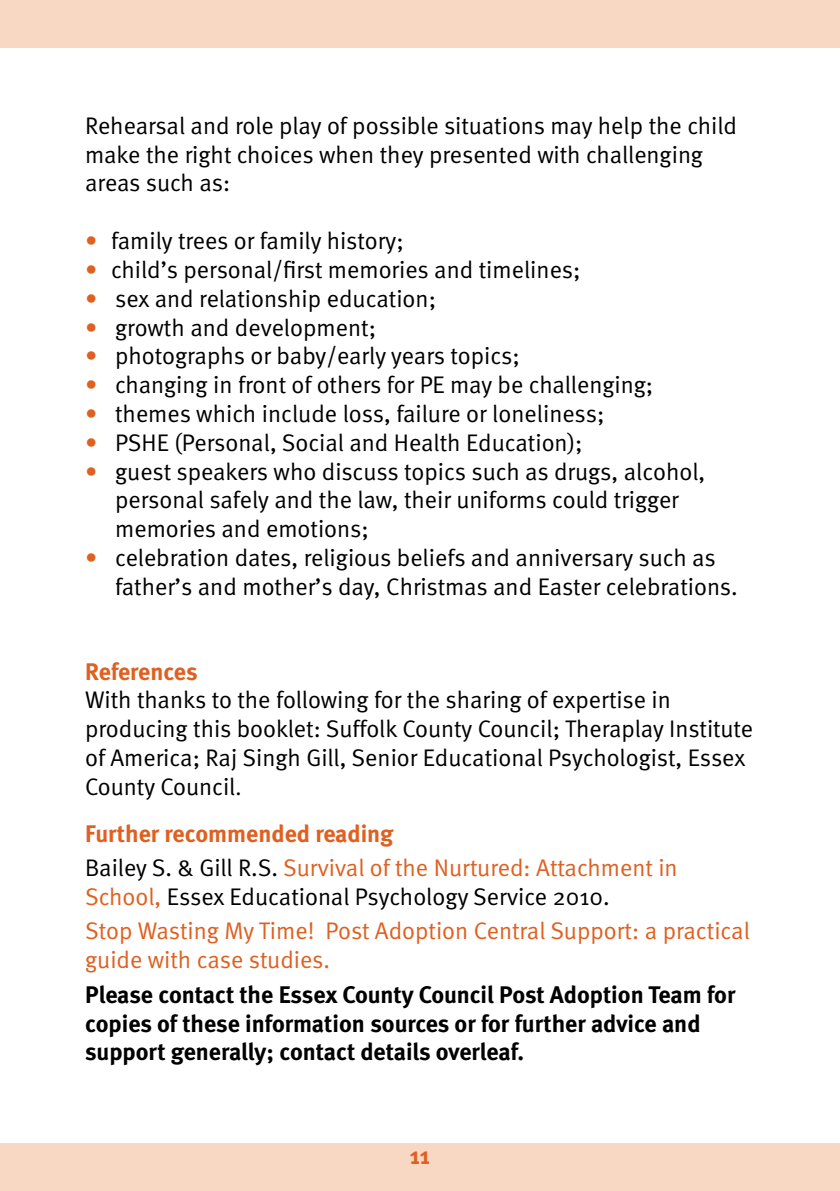
<style>
.page{position:relative;width:840px;height:1191px;background:#fff}
.page>*{position:absolute;margin:0;border:0;box-sizing:border-box;transform-origin:0 0}
.t1{font:24px/28.8px "Meta Normal";color:#000}
.t2{font:700 24px/28.8px "Meta";color:#000}
.t3{font:24px/28.8px "Meta Normal";color:#df6020}
.t4{font:700 24px "Meta";color:#df6020}
.s1{color:#df6020}
.s2{font-size:22px}
</style>
<div class="page">
<div style="left:0;top:0;width:839px;height:47px;background:#f8d8c2"></div>
<div style="left:0;top:1143px;width:839px;height:48px;background:#f8d8c2"></div>
<p class="t1" style="left:85px;top:111px;width:653px">Rehearsal and role play of possible situations may help the child make the right choices when they presented with challenging areas such as:</p>
<p class="t1" style="left:85px;top:226px;width:320px"><span class="s1">•</span> family trees or family history;</p>
<p class="t1" style="left:85px;top:255px;width:496px"><span class="s1">•</span> child’s personal/first memories and timelines;</p>
<p class="t1" style="left:85px;top:284px;width:352px"><span class="s1">•</span> sex and relationship education;</p>
<p class="t1" style="left:85px;top:312px;width:292px"><span class="s1">•</span> growth and development;</p>
<p class="t1" style="left:85px;top:341px;width:436px"><span class="s1">•</span> photographs or baby/early years topics;</p>
<p class="t1" style="left:85px;top:370px;width:569px"><span class="s1">•</span> changing in front of others for PE may be challenging;</p>
<p class="t1" style="left:85px;top:399px;width:520px"><span class="s1">•</span> themes which include loss, failure or loneliness;</p>
<p class="t1" style="left:85px;top:428px;width:499px"><span class="s1">•</span> PSHE (Personal, Social and Health Education);</p>
<p class="t1" style="left:115px;top:456px;width:591px;text-indent:-30px"><span class="s1">•</span> guest speakers who discuss topics such as drugs, alcohol, personal safely and the law, their uniforms could trigger memories and emotions;</p>
<p class="t1" style="left:115px;top:543px;width:623px;text-indent:-30px"><span class="s1">•</span> celebration dates, religious beliefs and anniversary such as father’s and mother’s day, Christmas and Easter celebrations.</p>
<p class="t4" style="left:85px;top:657px;width:114px">References</p>
<p class="t1" style="left:85px;top:685px;width:669px">With thanks to the following for the sharing of expertise in producing this booklet: Suffolk County Council; Theraplay Institute of America; Raj Singh Gill, Senior Educational Psychologist, Essex County Council<span class="s2">.</span></p>
<p class="t4" style="left:85px;top:819px;width:310px">Further recommended reading</p>
<p class="t1" style="left:85px;top:853px;width:593px">Bailey S. &amp; Gill R.S. <span class="s1">Survival of the Nurtured: Attachment in<br>School,</span> Essex Educational Psychology Service 2010.</p>
<p class="t3" style="left:85px;top:916px;width:666px">Stop Wasting My Time! Post Adoption Central Support: a practical guide with case studies.</p>
<p class="t2" style="left:85px;top:979px;width:651px">Please contact the Essex County Council Post Adoption Team for copies of these information sources or for further advice and support generally; contact details overleaf.</p>
<p class="t4" style="left:409px;top:1141px;width:22px">11</p>
</div>
